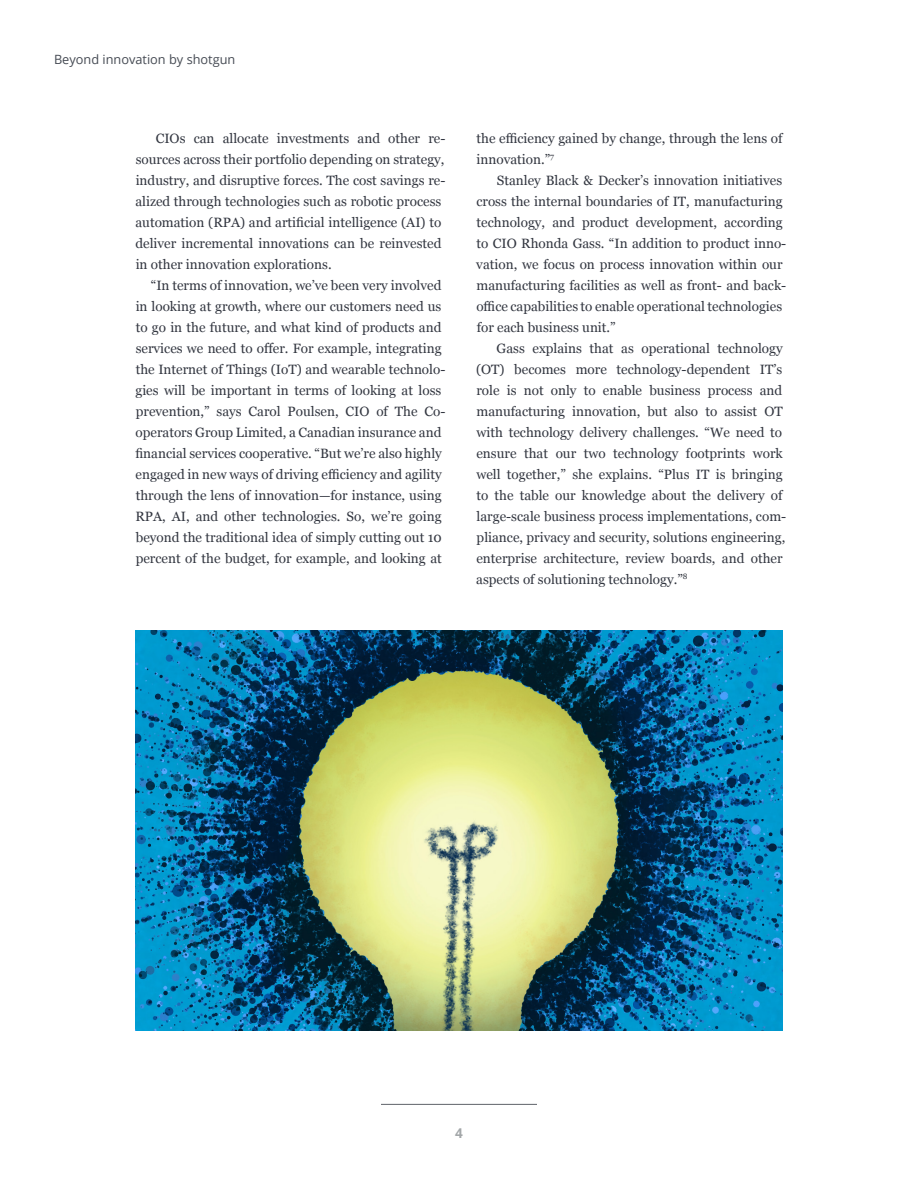
<style>
.page{position:relative;width:918px;height:1188px;background:#fff}
.page>*{position:absolute;margin:0;border:0;box-sizing:border-box;transform-origin:0 0}
.body-copy{font:13.5px/21px "Georgia";color:#323640}
.t1{font:700 13.5px "Open Sans";color:#a3a7a9}
.t2{font:12.75px "Open Sans";color:#464b54}
</style>
<div class="page">
<hr style="left:381px;top:1104px;width:156px;height:1px;background:#5f6369">
<img style="left:135px;top:630px;width:648px;height:400px">
<p class="t2" style="left:54px;top:50px;width:183px">Beyond innovation by shotgun</p>
<p class="body-copy" style="left:135px;top:127px;width:312px;text-indent:20px">CIOs can allocate investments and other re&shy;sources across their portfolio depending on strategy, industry, and disruptive forces. The cost savings re&shy;alized through technologies such as robotic process automation (RPA) and artificial intelligence (AI) to deliver incremental innovations can be reinvested in other innovation explorations.</p>
<p class="body-copy" style="left:135px;top:274px;width:312px;text-indent:15px">“In terms of innovation, we’ve been very involved in looking at growth, where our customers need us to go in the future, and what kind of products and services we need to offer. For example, integrating the Internet of Things (IoT) and wearable technolo&shy;gies will be important in terms of looking at loss prevention,” says Carol Poulsen, CIO of The Co&shy;operators Group Limited, a Canadian insurance and financial services cooperative. “But we’re also highly engaged in new ways of driving efficiency and agility through the lens of innovation—for instance, using RPA, AI, and other technologies. So, we’re going beyond the traditional idea of simply cutting out 10 percent of the budget, for example, and looking at</p>
<p class="body-copy" style="left:477px;top:127px;width:307px">the efficiency gained by change, through the lens of innovation.”<sup>7</sup></p>
<p class="body-copy" style="left:476px;top:169px;width:312px;text-indent:21px">Stanley Black &amp; Decker’s innovation initiatives cross the internal boundaries of IT, manufacturing technology, and product development, according to CIO Rhonda Gass. “In addition to product inno&shy;vation, we focus on process innovation within our manufacturing facilities as well as front- and back&shy;office capabilities to enable operational technologies for each business unit.”</p>
<p class="body-copy" style="left:476px;top:337px;width:312px;text-indent:21px">Gass explains that as operational technology (OT) becomes more technology-dependent IT’s role is not only to enable business process and manufacturing innovation, but also to assist OT with technology delivery challenges. “We need to ensure that our two technology footprints work well together,” she explains. “Plus IT is bringing to the table our knowledge about the delivery of large-scale business process implementations, com&shy;pliance, privacy and security, solutions engineering, enterprise architecture, review boards, and other aspects of solutioning technology.”<sup>8</sup></p>
<p class="t1" style="left:455px;top:1123px;width:9px">4</p>
</div>
